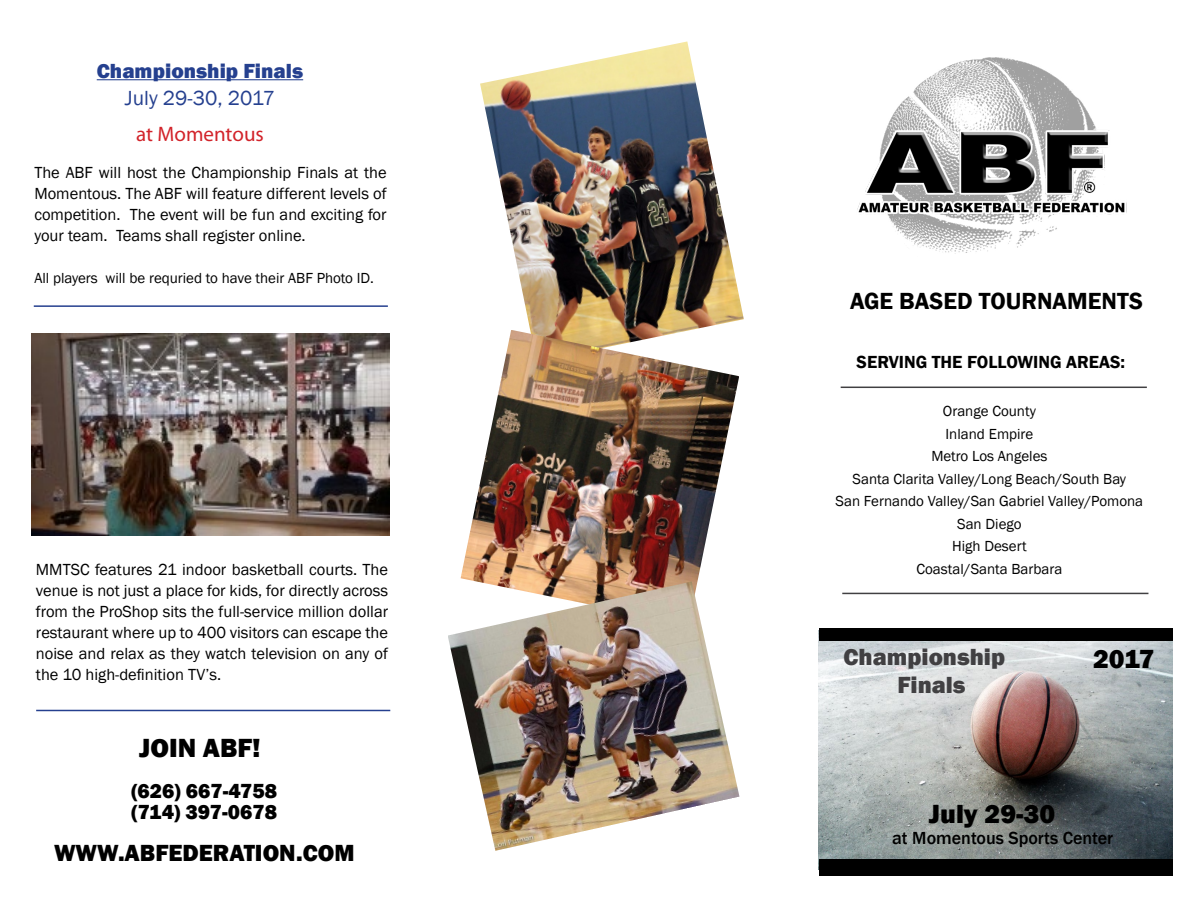
<style>
.page{position:relative;width:1188px;height:918px;background:#fff}
.page>*{position:absolute;margin:0;border:0;box-sizing:border-box;transform-origin:0 0}
.t1{font:800 27px "Franklin Gothic";color:#000}
.t2{font:800 24px "Franklin Gothic";color:#000}
.t3{font:600 24px "Franklin Gothic";color:#000}
.t4{font:800 24px/28.8px "Franklin Gothic";color:#414042}
.t5{font:800 21px/21px "Franklin Gothic";color:#000}
.t6{font:800 21px "Franklin Gothic";color:#25408f}
.t7{font:21px "Franklin Gothic";color:#25408f}
.t8{font:21px "Myriad Pro";color:#d2232a}
.t9{font:600 18px "Franklin Gothic";color:#000}
.t10{font:500 18px "Franklin Gothic";color:#000}
.t11{font:16.5px/21px "Franklin Gothic";color:#000;text-align:justify}
.t12{font:15px/22.5px "Franklin Gothic";color:#000;text-align:center}
</style>
<div class="page">
<img style="left:480px;top:41px;width:264px;height:289px">
<img style="left:819px;top:641px;width:354px;height:218px">
<div style="left:819px;top:629px;width:354px;height:12px;background:#000"></div>
<div style="left:819px;top:859px;width:354px;height:17px;background:#000"></div>
<hr style="left:841px;top:387px;width:306px;height:1px;background:#414042">
<hr style="left:97px;top:79px;width:206px;height:1px;background:#25408f">
<img style="left:461px;top:330px;width:278px;height:251px">
<img style="left:448px;top:581px;width:291px;height:270px">
<hr style="left:36px;top:710px;width:354px;height:1px;background:#25408f">
<hr style="left:34px;top:305px;width:354px;height:2px;background:#25408f">
<img style="left:857px;top:57px;width:270px;height:197px">
<img style="left:31px;top:333px;width:359px;height:203px">
<hr style="left:842px;top:593px;width:306px;height:1px;background:#414042">
<p class="t6" style="left:97px;top:58px;width:208px">Championship Finals</p>
<p class="t7" style="left:125px;top:85px;width:152px">July 29-30, 2017</p>
<p class="t8" style="left:136px;top:121px;width:129px">at Momentous</p>
<p class="t11" style="left:34px;top:163px;width:354px">The ABF will host the Championship Finals at the Momentous. The ABF will feature different levels of competition. The event will be fun and exciting for your team. Teams shall register online.</p>
<p class="t12" style="left:34px;top:267px;width:341px">All players will be requried to have their ABF Photo ID.</p>
<p class="t11" style="left:36px;top:560px;width:354px">MMTSC features 21 indoor basketball courts. The venue is not just a place for kids, for directly across from the ProShop sits the full-service million dollar restaurant where up to 400 visitors can escape the noise and relax as they watch television on any of the 10 high-definition TV’s.</p>
<h1 class="t1" style="left:139px;top:730px;width:123px">JOIN ABF!</h1>
<p class="t5" style="left:131px;top:780px;width:147px">(626) 667-4758 (714) 397-0678</p>
<h2 class="t2" style="left:54px;top:837px;width:302px">WWW.ABFEDERATION.COM</h2>
<h2 class="t3" style="left:850px;top:286px;width:294px">AGE BASED TOURNAMENTS</h2>
<p class="t9" style="left:857px;top:351px;width:270px">SERVING THE FOLLOWING AREAS:</p>
<p class="t12" style="left:836px;top:401px;width:309px">Orange County<br>Inland Empire<br>Metro Los Angeles<br>Santa Clarita Valley/Long Beach/South Bay<br>San Fernando Valley/San Gabriel Valley/Pomona<br>San Diego<br>High Desert<br>Coastal/Santa Barbara</p>
<h2 class="t4" style="left:897px;top:642px;width:109px;text-indent:-54px">Championship<br>Finals</h2>
<h1 class="t1" style="left:1093px;top:642px;width:63px">2017</h1>
<h1 class="t1" style="left:929px;top:796px;width:128px">July 29-30</h1>
<p class="t10" style="left:892px;top:826px;width:223px">at Momentous Sports Center</p>
</div>
